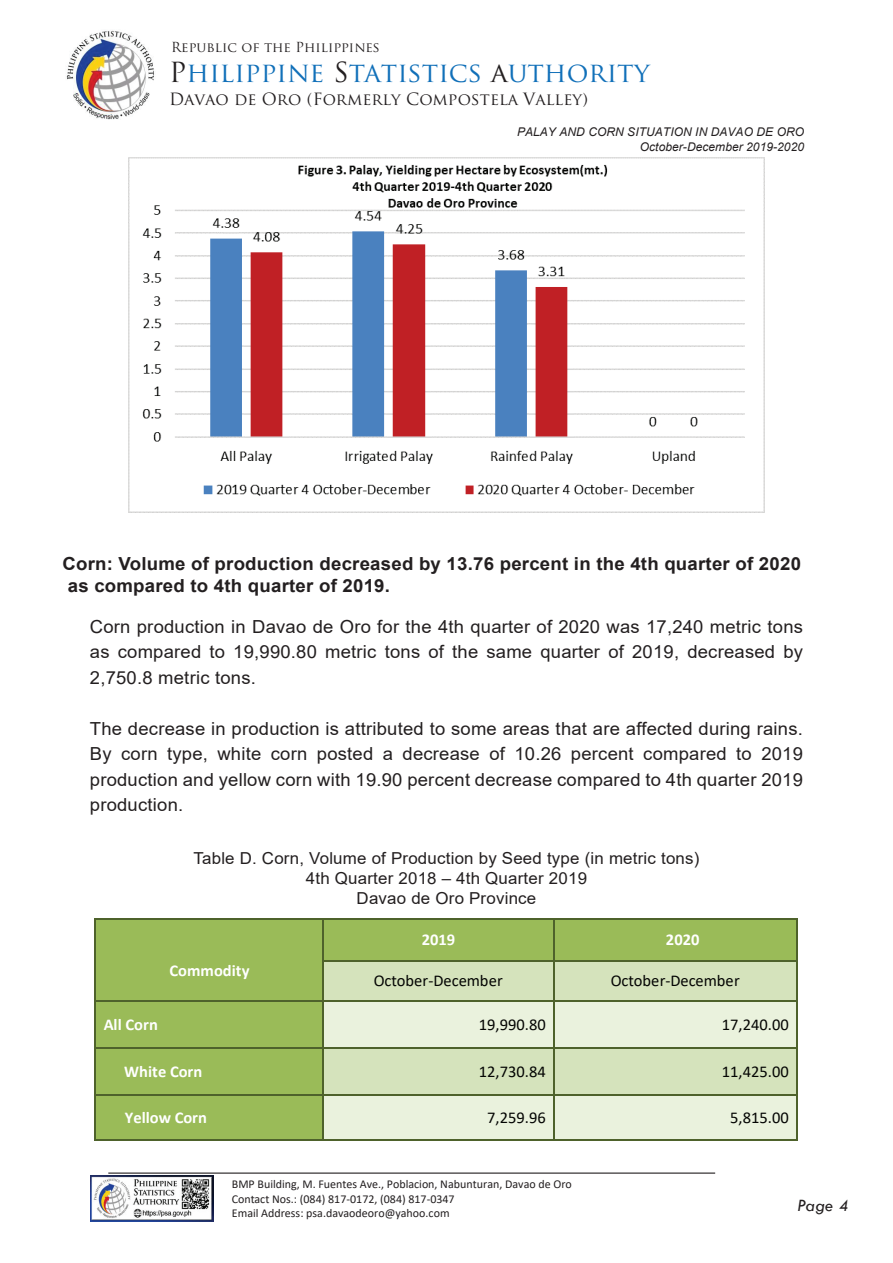
<style>
.page{position:relative;width:893px;height:1263px;background:#fff}
.page>*{position:absolute;margin:0;border:0;box-sizing:border-box;transform-origin:0 0}
.t1{font:27px "Trajan Pro";color:#1170b9}
.t2{font:18px/25.5px "Arial";letter-spacing:.01em;color:#231f20;text-align:justify}
.t3{font:700 18px/21.6px "Arial";letter-spacing:.01em;color:#231f20}
.t4{font:italic 18px "Tw Cen";color:#231f20}
.t5{font:16.5px/19.8px "Arial";letter-spacing:.01em;color:#231f20;text-align:center}
.t6{font:16.5px "Calibri";color:#040503}
.t7{font:700 16.5px "Calibri";color:#fff}
.t8{font:16.5px "Trajan Pro";color:#231f20}
.t9{font:13.5px "Trajan Pro";color:#231f20}
.t10{font:12px/14.5px "Calibri";color:#231f20}
.t11{font:italic 12px/14.4px "Arial";letter-spacing:.005em;color:#231f20;text-align:right}
.s1{color:#231f20}
</style>
<div class="page">
<img style="left:66px;top:30px;width:88px;height:89px">
<hr style="left:108px;top:1172px;width:607px;height:2px;background:#231f20">
<img style="left:90px;top:1176px;width:124px;height:45px">
<img style="left:129px;top:157px;width:635px;height:355px">
<div style="left:96px;top:920px;width:226px;height:80px;background:#9abb58"></div>
<div style="left:324px;top:920px;width:229px;height:40px;background:#9abb58"></div>
<div style="left:555px;top:920px;width:241px;height:40px;background:#9abb58"></div>
<hr style="left:96px;top:918px;width:226px;height:2px;background:#4e622b">
<hr style="left:324px;top:918px;width:229px;height:2px;background:#4e622b">
<hr style="left:555px;top:918px;width:241px;height:2px;background:#4e622b">
<hr style="left:95px;top:920px;width:1px;height:40px;background:#4e622b">
<hr style="left:322px;top:920px;width:2px;height:40px;background:#4e622b">
<hr style="left:553px;top:920px;width:2px;height:40px;background:#4e622b">
<hr style="left:796px;top:920px;width:2px;height:40px;background:#4e622b">
<div style="left:324px;top:961px;width:229px;height:39px;background:#d5e3bc"></div>
<div style="left:555px;top:961px;width:241px;height:39px;background:#d5e3bc"></div>
<hr style="left:324px;top:960px;width:229px;height:1px;background:#4e622b">
<hr style="left:555px;top:960px;width:241px;height:1px;background:#4e622b">
<hr style="left:95px;top:961px;width:1px;height:39px;background:#4e622b">
<hr style="left:322px;top:961px;width:2px;height:39px;background:#4e622b">
<hr style="left:553px;top:961px;width:2px;height:39px;background:#4e622b">
<hr style="left:796px;top:961px;width:2px;height:39px;background:#4e622b">
<div style="left:96px;top:1001px;width:226px;height:46px;background:#9abb58"></div>
<div style="left:324px;top:1001px;width:229px;height:46px;background:#eaf2dd"></div>
<div style="left:555px;top:1001px;width:241px;height:46px;background:#eaf2dd"></div>
<hr style="left:96px;top:1000px;width:226px;height:1px;background:#4e622b">
<hr style="left:324px;top:1000px;width:229px;height:1px;background:#4e622b">
<hr style="left:555px;top:1000px;width:241px;height:1px;background:#4e622b">
<hr style="left:95px;top:1001px;width:1px;height:46px;background:#4e622b">
<hr style="left:322px;top:1001px;width:2px;height:46px;background:#4e622b">
<hr style="left:553px;top:1001px;width:2px;height:46px;background:#4e622b">
<hr style="left:796px;top:1001px;width:2px;height:46px;background:#4e622b">
<div style="left:96px;top:1048px;width:226px;height:46px;background:#9abb58"></div>
<div style="left:324px;top:1048px;width:229px;height:46px;background:#d5e3bc"></div>
<div style="left:555px;top:1048px;width:241px;height:46px;background:#d5e3bc"></div>
<hr style="left:96px;top:1047px;width:226px;height:1px;background:#4e622b">
<hr style="left:324px;top:1047px;width:229px;height:1px;background:#4e622b">
<hr style="left:555px;top:1047px;width:241px;height:1px;background:#4e622b">
<hr style="left:95px;top:1048px;width:1px;height:46px;background:#4e622b">
<hr style="left:322px;top:1048px;width:2px;height:46px;background:#4e622b">
<hr style="left:553px;top:1048px;width:2px;height:46px;background:#4e622b">
<hr style="left:796px;top:1048px;width:2px;height:46px;background:#4e622b">
<div style="left:96px;top:1096px;width:226px;height:43px;background:#9abb58"></div>
<div style="left:324px;top:1096px;width:229px;height:43px;background:#eaf2dd"></div>
<div style="left:555px;top:1096px;width:241px;height:43px;background:#eaf2dd"></div>
<hr style="left:96px;top:1094px;width:226px;height:2px;background:#4e622b">
<hr style="left:324px;top:1094px;width:229px;height:2px;background:#4e622b">
<hr style="left:555px;top:1094px;width:241px;height:2px;background:#4e622b">
<hr style="left:95px;top:1096px;width:1px;height:43px;background:#4e622b">
<hr style="left:96px;top:1139px;width:226px;height:2px;background:#4e622b">
<hr style="left:322px;top:1096px;width:2px;height:43px;background:#4e622b">
<hr style="left:324px;top:1139px;width:229px;height:2px;background:#4e622b">
<hr style="left:553px;top:1096px;width:2px;height:43px;background:#4e622b">
<hr style="left:555px;top:1139px;width:241px;height:2px;background:#4e622b">
<hr style="left:796px;top:1096px;width:2px;height:43px;background:#4e622b">
<p class="t9" style="left:171px;top:39px;width:210px">Republic of the Philippines</p>
<h1 class="t1" style="left:169px;top:55px;width:482px"><span class="s1">P</span>hilippine <span class="s1">S</span>tatistics <span class="s1">a</span>uthority</h1>
<p class="t8" style="left:169px;top:88px;width:420px">Davao de Oro (Formerly Compostela Valley)</p>
<p class="t11" style="left:517px;top:125px;width:289px">PALAY AND CORN SITUATION IN DAVAO DE ORO<br>October-December 2019-2020</p>
<p class="t3" style="left:68px;top:553px;width:735px;text-indent:-5px">Corn: Volume of production decreased by 13.76 percent in the 4th quarter of 2020 as compared to 4th quarter of 2019.</p>
<p class="t2" style="left:90px;top:613px;width:715px">Corn production in Davao de Oro for the 4th quarter of 2020 was 17,240 metric tons as compared to 19,990.80 metric tons of the same quarter of 2019, decreased by 2,750.8 metric tons.</p>
<p class="t2" style="left:90px;top:715px;width:715px">The decrease in production is attributed to some areas that are affected during rains.<br>By corn type, white corn posted a decrease of 10.26 percent compared to 2019 production and yellow corn with 19.90 percent decrease compared to 4th quarter 2019 production.</p>
<p class="t5" style="left:193px;top:848px;width:507px">Table D. Corn, Volume of Production by Seed type (in metric tons)<br>4th Quarter 2018 – 4th Quarter 2019<br>Davao de Oro Province</p>
<p class="t7" style="left:169px;top:958px;width:82px">Commodity</p>
<p class="t7" style="left:422px;top:928px;width:35px">2019</p>
<p class="t7" style="left:666px;top:928px;width:35px">2020</p>
<p class="t6" style="left:374px;top:969px;width:131px">October-December</p>
<p class="t6" style="left:611px;top:969px;width:131px">October-December</p>
<p class="t7" style="left:104px;top:1013px;width:56px">All Corn</p>
<p class="t6" style="left:479px;top:1013px;width:69px">19,990.80</p>
<p class="t6" style="left:722px;top:1013px;width:69px">17,240.00</p>
<p class="t7" style="left:124px;top:1060px;width:80px">White Corn</p>
<p class="t6" style="left:479px;top:1060px;width:69px">12,730.84</p>
<p class="t6" style="left:722px;top:1060px;width:69px">11,425.00</p>
<p class="t7" style="left:125px;top:1106px;width:84px">Yellow Corn</p>
<p class="t6" style="left:487px;top:1106px;width:60px">7,259.96</p>
<p class="t6" style="left:730px;top:1106px;width:60px">5,815.00</p>
<p class="t10" style="left:232px;top:1176px;width:342px">BMP Building, M. Fuentes Ave., Poblacion, Nabunturan, Davao de Oro<br>Contact Nos.: (084) 817-0172, (084) 817-0347<br>Email Address: psa.davaodeoro@yahoo.com</p>
<p class="t4" style="left:797px;top:1195px;width:53px">Page 4</p>
</div>
